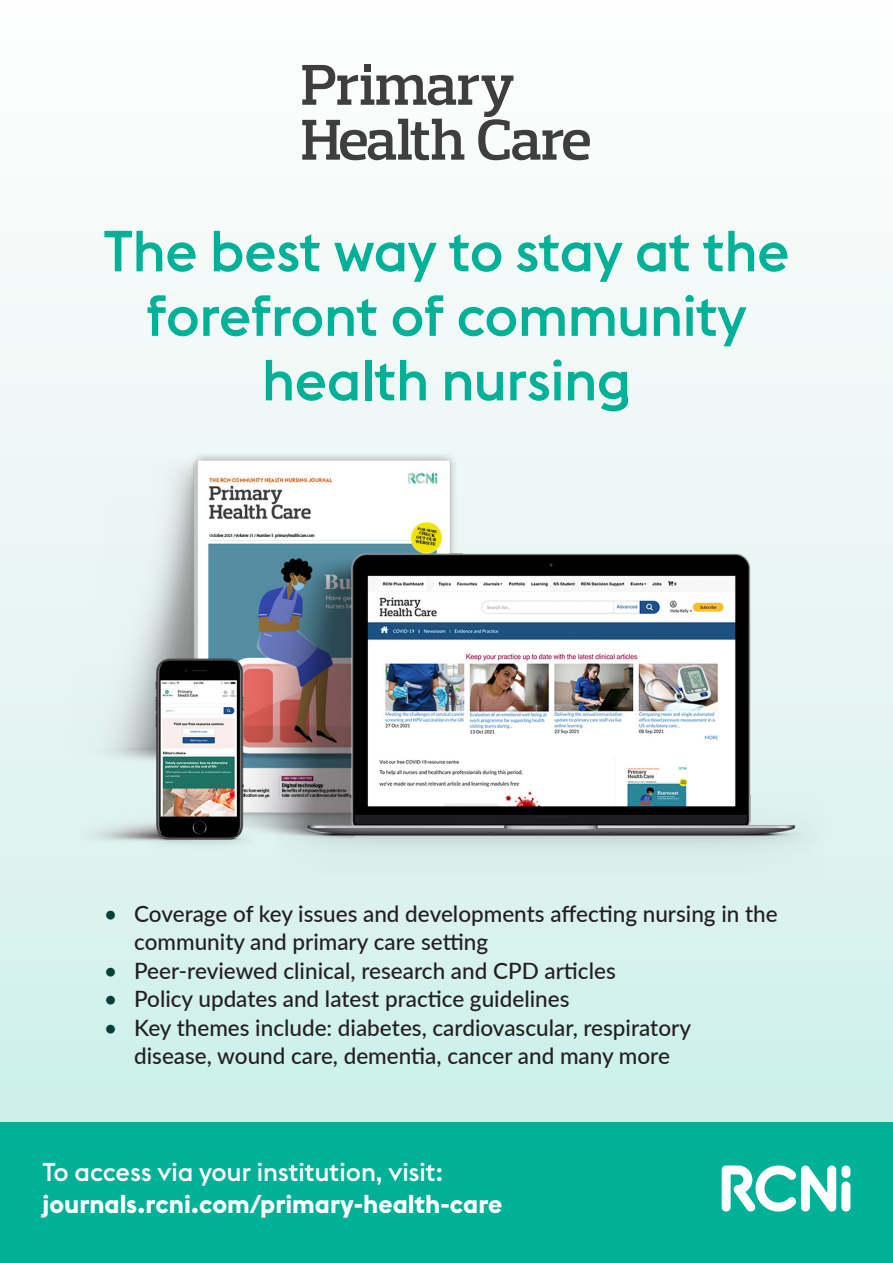
<style>
.page{position:relative;width:893px;height:1263px;background:#fff}
.page>*{position:absolute;margin:0;border:0;box-sizing:border-box;transform-origin:0 0}
.t1{font:500 57px "Euclid Flex";letter-spacing:-.01em;color:#00b198}
.t2{font:700 25.5px "Euclid Flex";color:#fff}
.t3{font:500 25.5px "Euclid Flex";color:#fff}
.t4{font:500 22.5px/28.5px "Lato";color:#231f20}
.s1{color:#00413a}
</style>
<div class="page">
<div style="left:0;top:0;width:893px;height:1220px;background:linear-gradient(to bottom,#fffefe,#cbeee9)"></div>
<div style="left:0;top:1123px;width:893px;height:140px;background:#00b198"></div>
<svg style="left:722px;top:1165px;width:114px;height:47px"></svg>
<div style="left:841px;top:1181px;width:9px;height:30px;background:#fff;border-radius:4px"></div>
<div style="left:841px;top:1165px;width:9px;height:13px;background:#fff;border-radius:4px"></div>
<img style="left:62px;top:423px;width:762px;height:453px">
<div style="left:364px;top:64px;width:7px;height:7px;background:#3e3e3f"></div>
<svg style="left:302px;top:65px;width:289px;height:95px"></svg>
<p class="t1" style="left:103px;top:218px;width:688px">The best way to stay at the</p>
<p class="t1" style="left:146px;top:283px;width:602px">forefront of community</p>
<p class="t1" style="left:262px;top:347px;width:371px">health nursing</p>
<p class="t4" style="left:134px;top:898px;width:645px;text-indent:-30px"><span class="s1">•</span> Coverage of key issues and developments affecting nursing in the community and primary care setting</p>
<p class="t4" style="left:104px;top:955px;width:513px"><span class="s1">•</span> Peer-reviewed clinical, research and CPD articles</p>
<p class="t4" style="left:104px;top:984px;width:467px"><span class="s1">•</span> Policy updates and latest practice guidelines</p>
<p class="t4" style="left:104px;top:1012px;width:588px;text-align:center"><span class="s1">•</span> Key themes include: diabetes, cardiovascular, respiratory disease, wound care, dementia, cancer and many more</p>
<p class="t3" style="left:43px;top:1157px;width:402px">To access via your institution, visit:</p>
<p class="t2" style="left:43px;top:1189px;width:461px">journals.rcni.com/primary-health-care</p>
</div>
